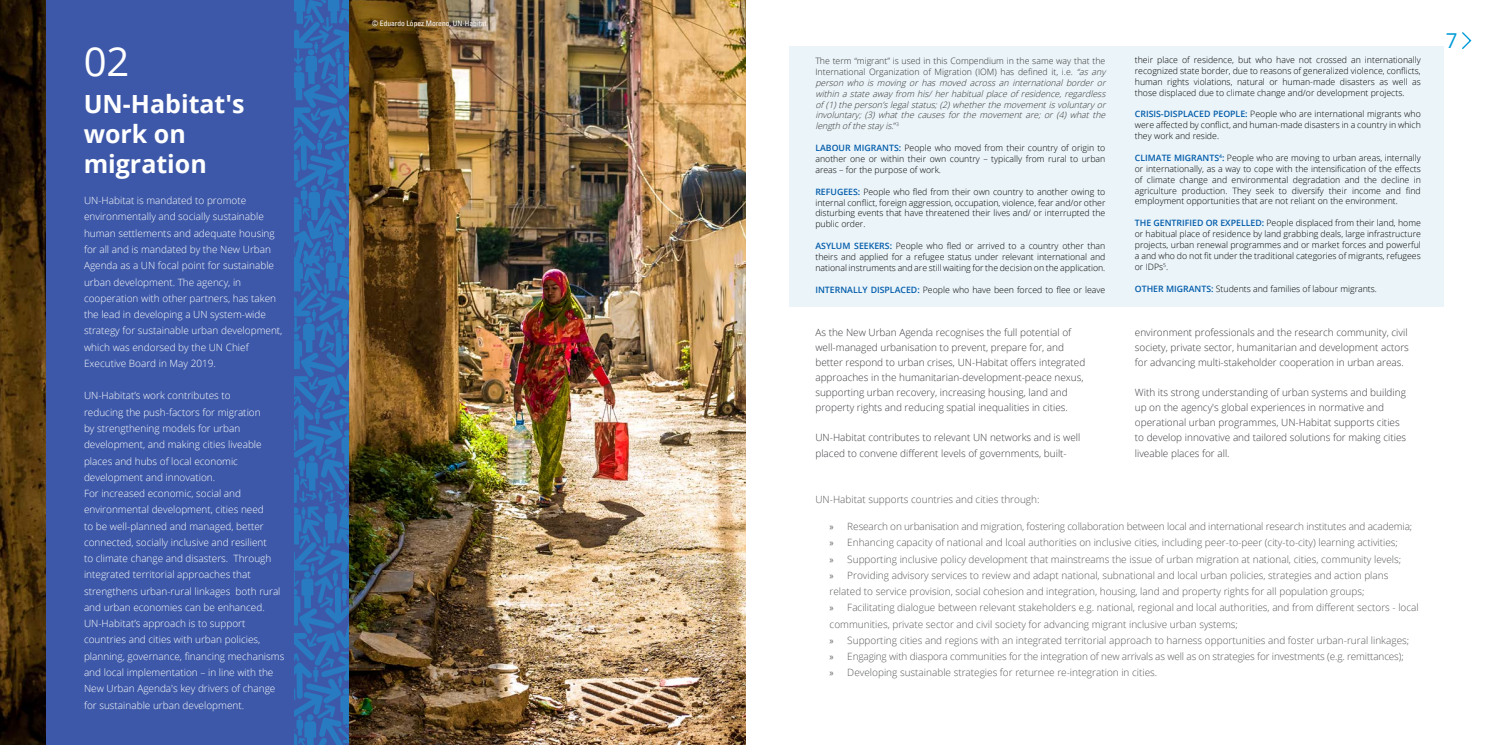
<style>
.page{position:relative;width:1489px;height:745px;background:#fff}
.page>*{position:absolute;margin:0;border:0;box-sizing:border-box;transform-origin:0 0}
.t1{font:40px "Open Sans";color:#fff}
.t2{font:700 25px/30px "Open Sans";color:#fff}
.t3{font:20.5px "Open Sans";color:#009cd8}
.t4{font:300 10px/16.2px "Open Sans";color:#58595b}
.t5{font:300 10px/16.2px "Open Sans";color:#fff}
.t6{font:300 10px/15px "Open Sans";color:#3d3d44}
.t7{font:300 8.75px/10.9px "Open Sans";color:#000;text-align:justify}
.t8{font:italic 300 8.75px/10.9px "Open Sans";color:#333}
.t9{font:condensed 7.5px "Univers";color:#fff}
.s1{font-style:normal}
.s2{font-weight:600;color:#005baa}
.s3{font-family:"Myriad Pro";font-weight:400}
</style>
<div class="page">
<svg style="left:1462px;top:32px;width:10px;height:17px"></svg>
<img style="left:0;top:1px;width:745px;height:742px">
<div style="left:46px;top:0;width:303px;height:744px;background:#3d58a8"></div>
<svg style="left:294px;top:0;width:55px;height:745px"></svg>
<div style="left:789px;top:46px;width:654px;height:260px;background:#ebf4f9"></div>
<h1 class="t1" style="left:84px;top:34px;width:47px">02</h1>
<h2 class="t2" style="left:84px;top:88px;width:162px">UN-Habitat's work on migration</h2>
<p class="t5" style="left:84px;top:192px;width:200px">UN-Habitat is mandated to promote environmentally and socially sustainable human settlements and adequate housing for all and is mandated by the New Urban Agenda as a UN focal point for sustainable urban development. The agency, in cooperation with other partners, has taken the lead in developing a UN system-wide strategy for sustainable urban development, which was endorsed by the UN Chief Executive Board in May 2019.</p>
<p class="t5" style="left:84px;top:387px;width:202px">UN-Habitat’s work contributes to<br>reducing the push-factors for migration<br>by strengthening models for urban development, and making cities liveable places and hubs of local economic development and innovation.<br>For increased economic, social and environmental development, cities need<br>to be well-planned and managed, better connected, socially inclusive and resilient<br>to climate change and disasters. Through integrated territorial approaches that strengthens urban-rural linkages both rural and urban economies can be enhanced.<br>UN-Habitat’s approach is to support countries and cities with urban policies, planning, governance, financing mechanisms and local implementation – in line with the New Urban Agenda's key drivers of change for sustainable urban development.</p>
<p class="t9" style="left:372px;top:18px;width:116px">© Eduardo López Moreno, UN-Habitat</p>
<p class="t8" style="left:815px;top:55px;width:294px"><span class="s1">The term “migrant” is used in this Compendium in the same way that the International Organization of Migration (IOM) has defined it, i.e.</span> “as any person who is moving or has moved across an international border or within astateaway from his/herhabitualplaceof residence,regardless of (1)theperson’slegalstatus;(2)whetherthemovementisvoluntary or involuntary; (3) what the causes for the movement are; or (4) what the length of thestay is.<span class="s1">”</span> <sup>3</sup></p>
<p class="t7" style="left:815px;top:142px;width:291px"><span class="s2">LABOUR MIGRANTS:</span> People who moved from their country of origin to another one or within their own country – typically from rural to urban areas – for the purpose of work.</p>
<p class="t7" style="left:815px;top:186px;width:291px"><span class="s2">REFUGEES:</span> People who fled from their own country to another owing to internal conflict, foreign aggression, occupation, violence, fear and/or other disturbing events that have threatened their lives and/ or interrupted the public order.</p>
<p class="t7" style="left:815px;top:240px;width:291px"><span class="s2">ASYLUM SEEKERS:</span> People who fled or arrived to a country other than theirs and applied for a refugee status under relevant international and national instruments and are still waiting for the decision on the application.</p>
<p class="t7" style="left:815px;top:283px;width:291px"><span class="s2">INTERNALLY DISPLACED:</span> People who have been forced to flee or leave</p>
<p class="t6" style="left:815px;top:325px;width:271px">As the New Urban Agenda recognises the full potential of well-managed urbanisation to prevent, prepare for, and better respond to urban crises, UN-Habitat offers integrated approaches in the humanitarian-development-peace nexus, supporting urban recovery, increasing housing, land and property rights and reducing spatial inequalities in cities.</p>
<p class="t6" style="left:815px;top:430px;width:266px">UN-Habitat contributes to relevant UN networks and is well placed to convene different levels of governments, built-</p>
<p class="t7" style="left:1134px;top:54px;width:287px">their place of residence, but who have not crossed an internationally recognized state border, due to reasons of generalized violence, conflicts, human rights violations, natural or human-made disasters as well as those displaced due to climate change and/or development projects.</p>
<p class="t7" style="left:1134px;top:108px;width:287px"><span class="s2">CRISIS-DISPLACED PEOPLE:</span> People who are international migrants who were affected by conflict, and human-made disasters in a country in which they work and reside.</p>
<p class="t7" style="left:1134px;top:152px;width:287px"><span class="s2">CLIMATE MIGRANTS</span><sup>4</sup><span class="s2">:</span> People who are moving to urban areas, internally or internationally, as a way to cope with the intensification of the effects of climate change and environmental degradation and the decline in agriculture production. They seek to diversify their income and find employment opportunities that are not reliant on the environment.</p>
<p class="t7" style="left:1134px;top:217px;width:287px"><span class="s2">THE GENTRIFIED OR EXPELLED:</span> People displaced from their land, home or habitual place of residence by land grabbing deals, large infrastructure projects, urban renewal programmes and or market forces and powerful a and who do not fit under the traditional categories of migrants, refugees or IDPs<sup>5</sup>.</p>
<p class="t7" style="left:1134px;top:282px;width:243px"><span class="s2">OTHER MIGRANTS:</span> Students and families of labour migrants.</p>
<p class="t6" style="left:1134px;top:325px;width:275px">environment professionals and the research community, civil society, private sector, humanitarian and development actors for advancing multi-stakeholder cooperation in urban areas.</p>
<p class="t6" style="left:1134px;top:385px;width:273px">With its strong understanding of urban systems and building up on the agency's global experiences in normative and operational urban programmes, UN-Habitat supports cities to develop innovative and tailored solutions for making cities liveable places for all.</p>
<p class="t4" style="left:815px;top:491px;width:225px">UN-Habitat supports countries and cities through:</p>
<p class="t4" style="left:829px;top:517px;width:590px"><span class="s3">»</span> Research on urbanisation and migration, fostering collaboration between local and international research institutes and academia; <span class="s3">»</span> Enhancing capacity of national and lcoal authorities on inclusive cities, including peer-to-peer (city-to-city) learning activities;<br><span class="s3">»</span> Supporting inclusive policy development that mainstreams the issue of urban migration at national, cities, community levels;<br><span class="s3">»</span> Providing advisory services to review and adapt national, subnational and local urban policies, strategies and action plans related to service provision, social cohesion and integration, housing, land and property rights for all population groups;<br><span class="s3">»</span> Facilitating dialogue between relevant stakeholders e.g. national, regional and local authorities, and from different sectors - local communities, private sector and civil society for advancing migrant inclusive urban systems;<br><span class="s3">»</span> Supporting cities and regions with an integrated territorial approach to harness opportunities and foster urban-rural linkages;<br><span class="s3">»</span> Engaging with diaspora communities for the integration of new arrivals as well as on strategies for investments (e.g. remittances);<br><span class="s3">»</span> Developing sustainable strategies for returnee re-integration in cities.</p>
<h3 class="t3" style="left:1445px;top:27px;width:13px">7</h3>
</div>
